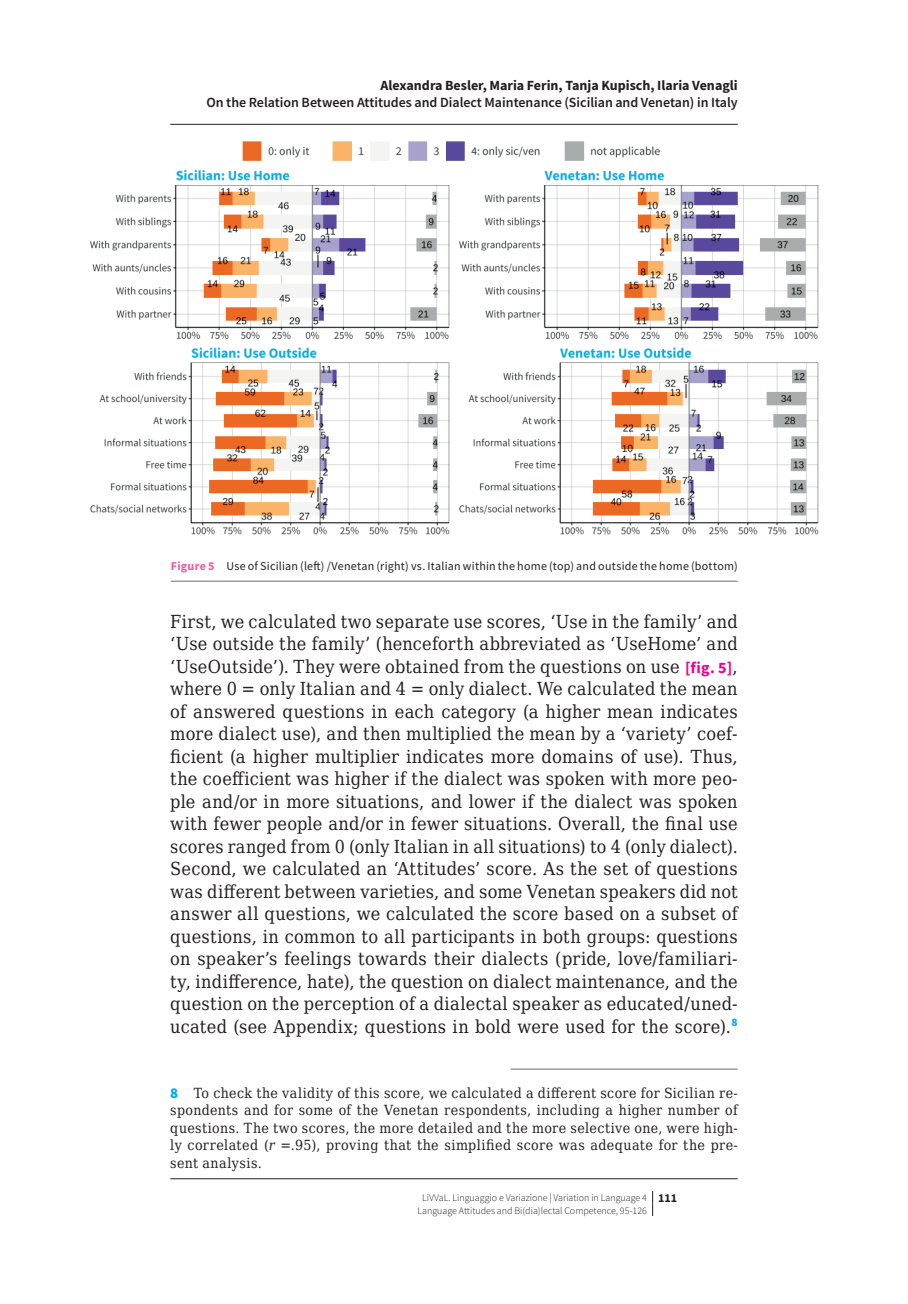
<style>
.page{position:relative;width:908px;height:1304px;background:#fff}
.page>*{position:absolute;margin:0;border:0;box-sizing:border-box;transform-origin:0 0}
.t1{font:18px/22.4px "DejaVu Serif Condensed";letter-spacing:.015em;color:#231f20;text-align:justify}
.t2{font:14px/17.6px "DejaVu Serif Condensed";letter-spacing:.03em;color:#231f20;text-align:justify}
.t3{font:600 14px "Source Sans Pro";color:#231f20}
.t4{font:700 14px "Source Sans Pro";color:#231f20}
.t5{font:12px "Source Sans Pro";letter-spacing:.02em;color:#231f20}
.t6{font:300 10px/12.4px "Source Sans Pro";color:#231f20}
.s1{font-weight:700;color:#ef59a1}
.s2{font-family:"Source Sans Pro";font-weight:700;font-size:16px;color:#ed028c}
.s3{font-family:"Source Sans Pro";font-weight:900;font-size:15px;color:#00aeef}
.s4{font-style:italic}
.s5{font-weight:700;font-size:12px}
</style>
<div class="page">
<svg style="left:652px;top:1191px;width:1px;height:25px"></svg>
<hr style="left:510px;top:1069px;width:227px;height:1px;background:#6c6d70">
<img style="left:90px;top:141px;width:729px;height:394px">
<hr style="left:171px;top:581px;width:566px;height:1px;background:#6c6d70">
<hr style="left:170px;top:124px;width:567px;height:1px;background:#231f20">
<hr style="left:170px;top:1178px;width:567px;height:1px;background:#231f20">
<p class="t4" style="left:380px;top:76px;width:358px">Alexandra Besler, Maria Ferin, Tanja Kupisch, Ilaria Venagli</p>
<p class="t3" style="left:206px;top:94px;width:532px">On the Relation Between Attitudes and Dialect Maintenance (Sicilian and Venetan) in Italy</p>
<p class="t5" style="left:171px;top:558px;width:568px"><span class="s1">Figure 5</span> Use of Sicilian (left) /Venetan (right) vs. Italian within the home (top) and outside the home (bottom)</p>
<p class="t1" style="left:170px;top:610px;width:568px">First, we calculated two separate use scores, ‘Use in the family’ and ‘Use outside the family’ (henceforth abbreviated as ‘UseHome’ and ‘UseOutside’). They were obtained from the questions on use <span class="s2">[fig. 5]</span>, where 0 = only Italian and 4 = only dialect. We calculated the mean of answered questions in each category (a higher mean indicates more dialect use), and then multiplied the mean by a ‘variety’ coef&shy;ficient (a higher multiplier indicates more domains of use). Thus, the coefficient was higher if the dialect was spoken with more peo&shy;ple and/or in more situations, and lower if the dialect was spoken with fewer people and/or in fewer situations. Overall, the final use scores ranged from 0 (only Italian in all situations) to 4 (only dialect).<br>Second, we calculated an ‘Attitudes’ score. As the set of questions was different between varieties, and some Venetan speakers did not answer all questions, we calculated the score based on a subset of questions, in common to all participants in both groups: questions on speaker’s feelings towards their dialects (pride, love/familiari&shy;ty, indifference, hate), the question on dialect maintenance, and the question on the perception of a dialectal speaker as educated/uned&shy;ucated (see Appendix; questions in bold were used for the score).<sup>8</sup></p>
<p class="t2" style="left:170px;top:1084px;width:568px"><span class="s3">8</span> To check the validity of this score, we calculated a different score for Sicilian re&shy;spondents and for some of the Venetan respondents, including a higher number of questions. The two scores, the more detailed and the more selective one, were high&shy;ly correlated (<span class="s4">r =</span>.95), proving that the simplified score was adequate for the pre&shy;sent analysis.</p>
<p class="t6" style="left:417px;top:1191px;width:261px;text-indent:5px">LiVVaL. Linguaggio e Variazione | Variation in Language 4 <span class="s5">111<br></span>Language Attitudes and Bi(dia)lectal Competence, 95-126</p>
</div>
